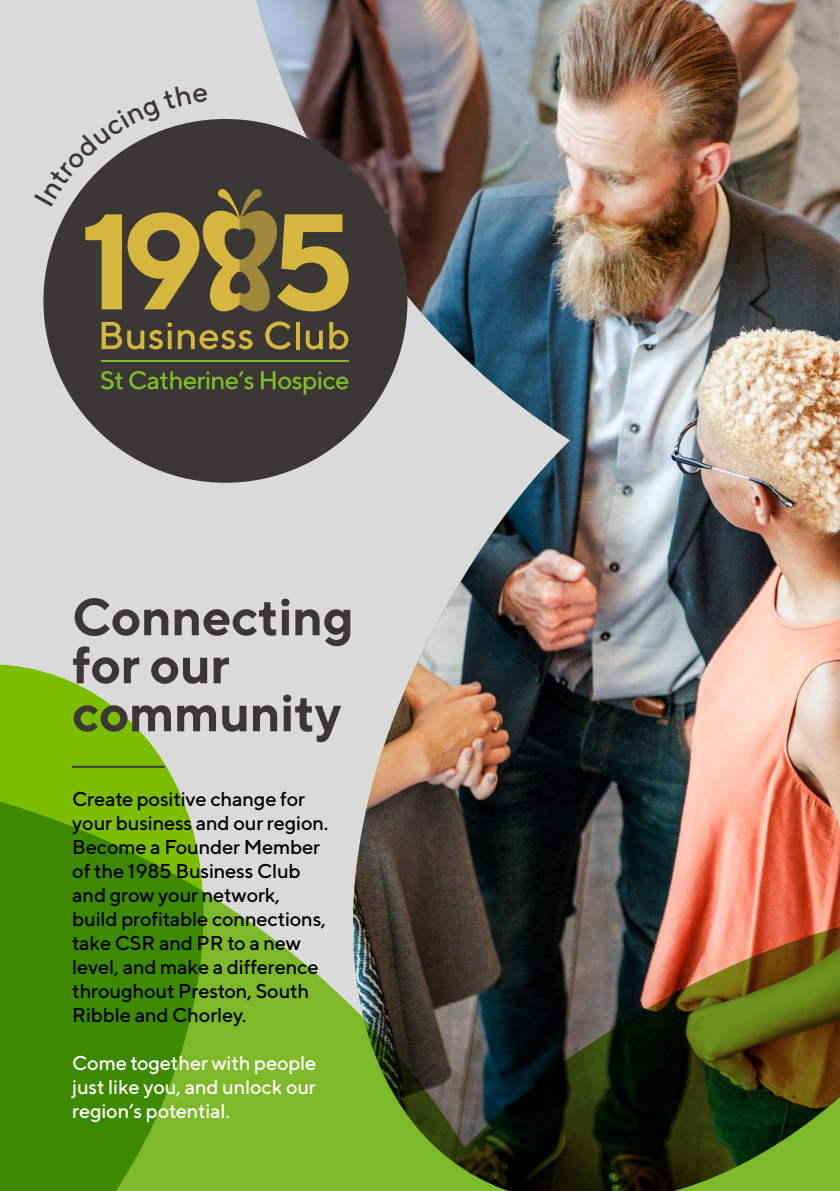
<style>
.page{position:relative;width:840px;height:1191px;background:#fff}
.page>*{position:absolute;margin:0;border:0;box-sizing:border-box;transform-origin:0 0}
.t1{font:700 52px/48px "TT Norms";letter-spacing:-.01em;color:#3b3735}
.t2{font:500 20px/24px "TT Norms";letter-spacing:-.01em;color:#000}
.t3{font:500 20px/24px "TT Norms";letter-spacing:-.01em;color:#fff;text-align:justify}
</style>
<div class="page">
<svg style="left:0;top:0;width:195px;height:752px;background:#d0d7c3"></svg>
<div style="left:195px;top:0;width:61px;height:752px;background:#dadada"></div>
<img style="left:256px;top:0;width:583px;height:752px">
<div style="left:43px;top:119px;width:364px;height:364px;background:#3b3735;border-radius:50%"></div>
<svg style="left:101px;top:322px;width:71px;height:27px"></svg>
<svg style="left:178px;top:330px;width:74px;height:19px"></svg>
<svg style="left:265px;top:321px;width:26px;height:28px"></svg>
<svg style="left:296px;top:322px;width:3px;height:27px"></svg>
<svg style="left:305px;top:330px;width:18px;height:19px"></svg>
<svg style="left:329px;top:322px;width:19px;height:27px"></svg>
<svg style="left:101px;top:371px;width:21px;height:18px"></svg>
<svg style="left:129px;top:371px;width:124px;height:18px"></svg>
<svg style="left:261px;top:371px;width:87px;height:23px"></svg>
<hr style="left:101px;top:360px;width:247px;height:1px;background:#7db928">
<img style="left:0;top:752px;width:839px;height:439px">
<svg style="left:34px;top:84px;width:314px;height:231px"></svg>
<h1 class="t1" style="left:72px;top:592px;width:283px">Connecting for our community</h1>
<p class="t2" style="left:72px;top:786px;width:257px">Create positive change for your business and our region.<br>Become a Founder Member of the 1985 Business Club and grow your network, build profitable connections, take CSR and PR to a new level, and make a difference throughout Preston, South<br>Ribble and Chorley.</p>
<p class="t3" style="left:72px;top:1050px;width:245px">Come together with people just like you, and unlock our region’s potential.</p>
</div>
